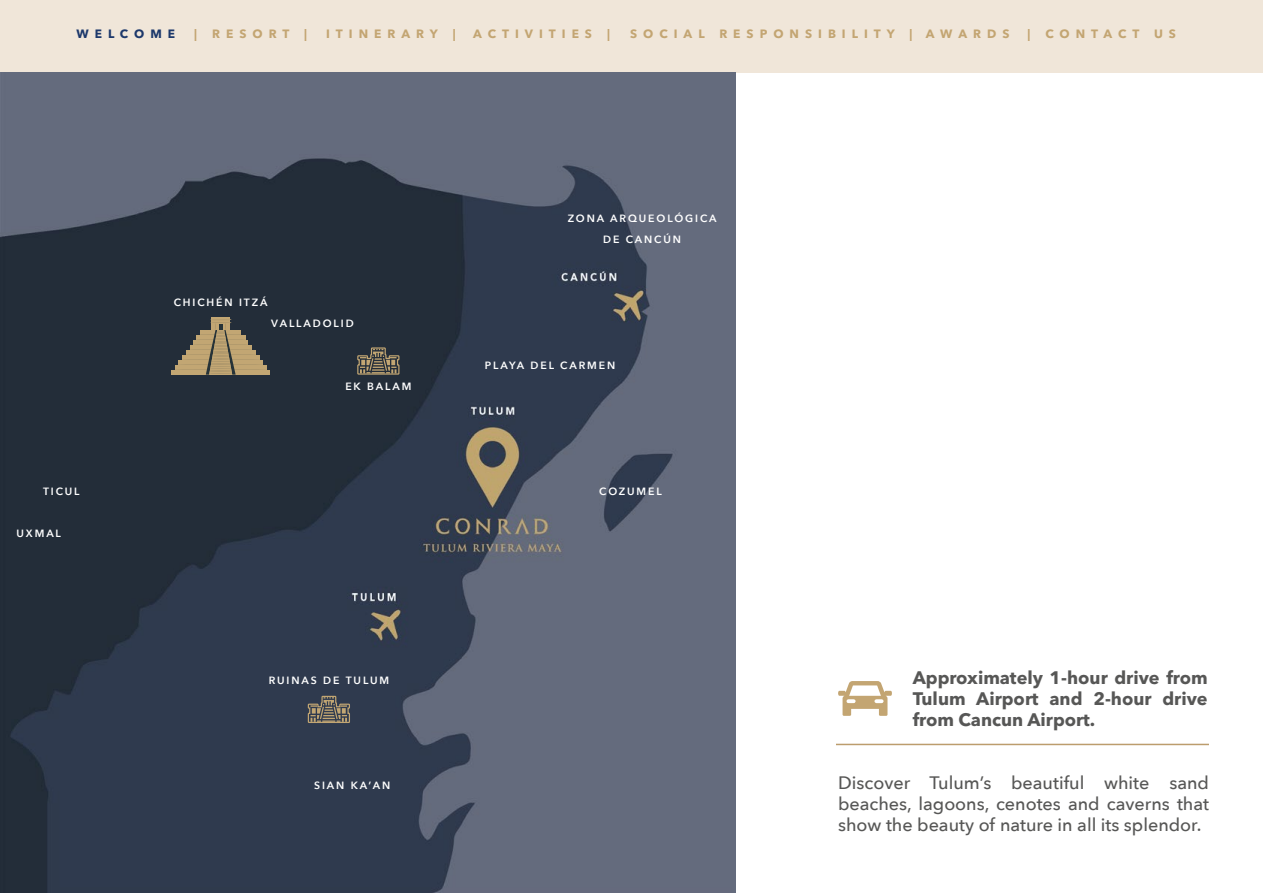
<style>
.page{position:relative;width:1263px;height:893px;background:#fff}
.page>*{position:absolute;margin:0;border:0;box-sizing:border-box;transform-origin:0 0}
.t1{font:500 18px/21px "Avenir Next";color:#575756;text-align:justify}
.t2{font:700 18px/21px "Avenir Next LT Pro";color:#575756;text-align:justify}
.t3{font:700 12px "Avenir Next LT Pro";letter-spacing:.5em;color:#c3a572}
.t4{font:700 12px "Avenir Next LT Pro";letter-spacing:.5em;color:#1c386b}
.t5{font:600 10.5px/21px "Avenir Next";letter-spacing:.18em;color:#fff;text-align:center}
</style>
<div class="page">
<div style="left:0;top:0;width:1263px;height:72px;background:#f0e6d9"></div>
<svg style="left:838px;top:681px;width:54px;height:35px"></svg>
<hr style="left:836px;top:744px;width:373px;height:1px;background:#bc9d6d">
<img style="left:0;top:72px;width:735px;height:821px">
<svg style="left:307px;top:695px;width:44px;height:29px"></svg>
<svg style="left:357px;top:347px;width:43px;height:28px"></svg>
<div style="left:211px;top:317px;width:19px;height:13px;background:#c2a673"></div>
<svg style="left:171px;top:319px;width:99px;height:56px;background:#7a6f58"></svg>
<p class="t4" style="left:76px;top:26px;width:100px">WELCOME</p>
<p class="t3" style="left:194px;top:26px;width:4px">|</p>
<p class="t3" style="left:212px;top:26px;width:96px">RESORT |</p>
<p class="t3" style="left:326px;top:26px;width:131px">ITINERARY |</p>
<p class="t3" style="left:473px;top:26px;width:120px">ACTIVITIES</p>
<p class="t3" style="left:607px;top:26px;width:4px">|</p>
<p class="t3" style="left:630px;top:26px;width:381px">SOCIAL RESPONSIBILITY | AWARDS</p>
<p class="t3" style="left:1027px;top:26px;width:4px">|</p>
<p class="t3" style="left:1045px;top:26px;width:132px">CONTACT US</p>
<p class="t5" style="left:43px;top:481px;width:38px">TICUL</p>
<p class="t5" style="left:17px;top:523px;width:46px">UXMAL</p>
<p class="t5" style="left:174px;top:292px;width:95px">CHICHÉN ITZÁ</p>
<p class="t5" style="left:271px;top:313px;width:84px">VALLADOLID</p>
<p class="t5" style="left:345px;top:376px;width:68px">EK BALAM</p>
<p class="t5" style="left:269px;top:670px;width:122px">RUINAS DE TULUM</p>
<p class="t5" style="left:314px;top:775px;width:78px">SIAN KA’AN</p>
<p class="t5" style="left:568px;top:208px;width:150px">ZONA ARQUEOLÓGICA<br>DE CANCÚN</p>
<p class="t5" style="left:485px;top:355px;width:132px">PLAYA DEL CARMEN</p>
<p class="t5" style="left:599px;top:481px;width:64px">COZUMEL</p>
<p class="t2" style="left:913px;top:667px;width:296px">Approximately 1-hour drive from Tulum Airport and 2-hour drive from Cancun Airport.</p>
<p class="t1" style="left:838px;top:772px;width:372px">Discover Tulum’s beautiful white sand beaches, lagoons, cenotes and caverns that show the beauty of nature in all its splendor.</p>
</div>
